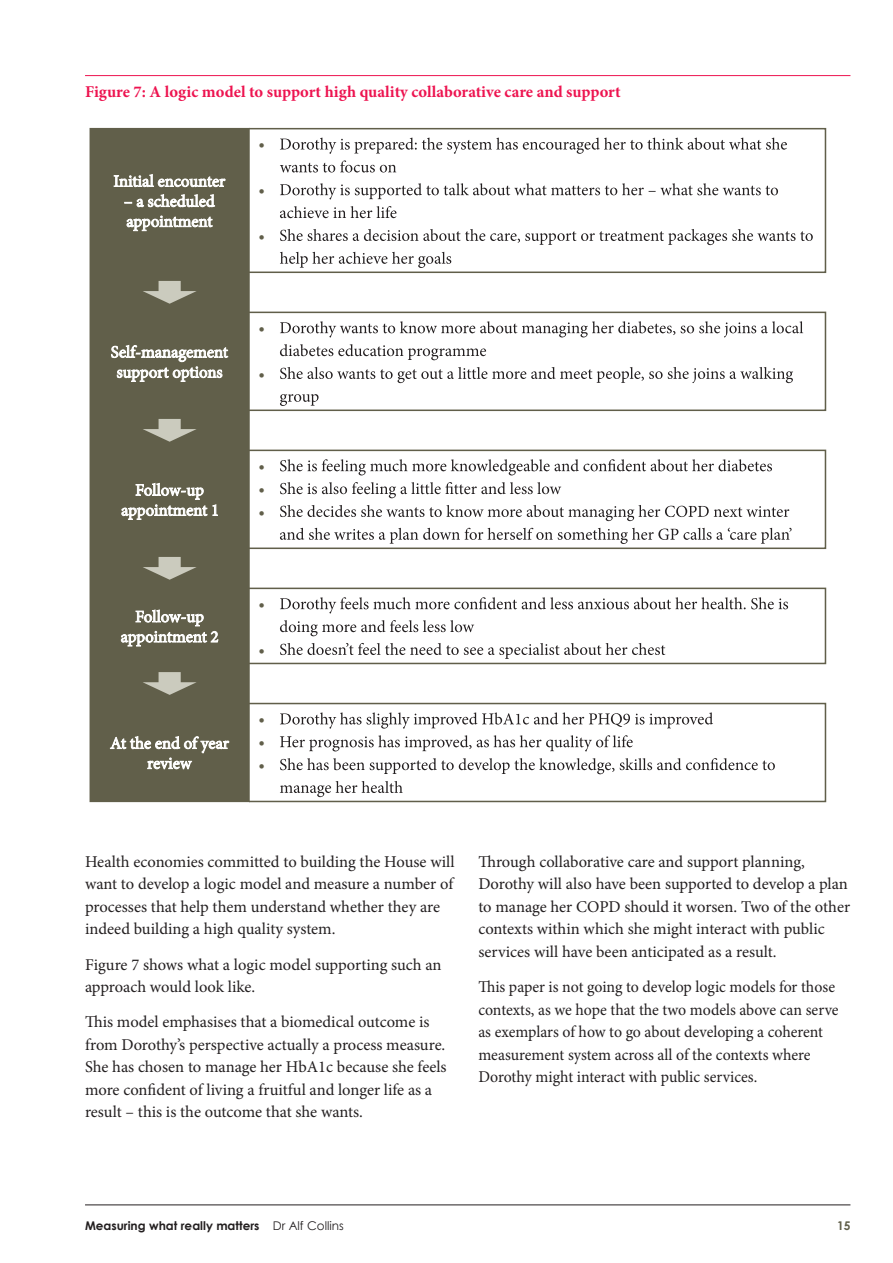
<style>
.page{position:relative;width:893px;height:1263px;background:#fff}
.page>*{position:absolute;margin:0;border:0;box-sizing:border-box;transform-origin:0 0}
.t1{font:16.8px/22.8px "Minion Pro";color:#615f4a;text-align:justify}
.t2{font:16.5px/22.5px "Minion Pro";letter-spacing:-.005em;color:#231f20}
.t3{font:16.5px/22.5px "Minion Pro";letter-spacing:-.005em;color:#231f20;scale:.96 1}
.t4{font:700 16.5px "Minion Pro";color:#ed1450}
.t5{font:700 12px "Century Gothic";color:#231f20}
.t6{font:700 12px "Century Gothic";color:#615f4a}
.s1{font-weight:400}
</style>
<div class="page">
<hr style="left:85px;top:1204px;width:765px;height:1px;background:#231f20">
<svg style="left:247px;top:127px;width:580px;height:676px"></svg>
<svg style="left:280px;top:138px;width:507px;height:16px"></svg>
<svg style="left:280px;top:160px;width:116px;height:13px"></svg>
<svg style="left:280px;top:183px;width:498px;height:16px"></svg>
<svg style="left:280px;top:206px;width:116px;height:12px"></svg>
<svg style="left:280px;top:229px;width:533px;height:16px"></svg>
<svg style="left:280px;top:252px;width:171px;height:16px"></svg>
<svg style="left:280px;top:321px;width:523px;height:16px"></svg>
<svg style="left:280px;top:344px;width:206px;height:16px"></svg>
<svg style="left:280px;top:367px;width:513px;height:16px"></svg>
<svg style="left:280px;top:394px;width:39px;height:12px"></svg>
<svg style="left:280px;top:459px;width:492px;height:16px"></svg>
<svg style="left:280px;top:482px;width:281px;height:16px"></svg>
<svg style="left:280px;top:505px;width:509px;height:16px"></svg>
<svg style="left:280px;top:528px;width:512px;height:16px"></svg>
<svg style="left:280px;top:597px;width:508px;height:16px"></svg>
<svg style="left:280px;top:620px;width:194px;height:16px"></svg>
<svg style="left:280px;top:643px;width:385px;height:16px"></svg>
<svg style="left:280px;top:712px;width:433px;height:17px"></svg>
<svg style="left:280px;top:735px;width:353px;height:16px"></svg>
<svg style="left:280px;top:758px;width:495px;height:16px"></svg>
<svg style="left:280px;top:781px;width:123px;height:16px"></svg>
<div style="left:90px;top:128px;width:160px;height:674px;background:#615f4a"></div>
<svg style="left:114px;top:174px;width:112px;height:13px"></svg>
<svg style="left:124px;top:194px;width:91px;height:13px"></svg>
<svg style="left:127px;top:216px;width:86px;height:15px"></svg>
<svg style="left:143px;top:281px;width:54px;height:23px"></svg>
<svg style="left:111px;top:345px;width:117px;height:37px"></svg>
<svg style="left:143px;top:419px;width:54px;height:23px"></svg>
<svg style="left:121px;top:483px;width:97px;height:37px"></svg>
<svg style="left:143px;top:557px;width:54px;height:23px"></svg>
<svg style="left:121px;top:609px;width:97px;height:37px"></svg>
<svg style="left:143px;top:672px;width:54px;height:23px"></svg>
<svg style="left:110px;top:736px;width:119px;height:33px"></svg>
<hr style="left:85px;top:75px;width:765px;height:1px;background:#ed1450">
<h5 class="t4" style="left:85px;top:80px;width:537px">Figure 7: A logic model to support high quality collaborative care and support</h5>
<p class="t1" style="left:258px;top:133px;width:8px">•</p>
<p class="t1" style="left:258px;top:178px;width:8px">•</p>
<p class="t1" style="left:258px;top:224px;width:8px">•</p>
<p class="t1" style="left:258px;top:316px;width:8px">•</p>
<p class="t1" style="left:258px;top:362px;width:8px">•</p>
<p class="t1" style="left:258px;top:454px;width:8px">• • •</p>
<p class="t1" style="left:258px;top:592px;width:8px">•</p>
<p class="t1" style="left:258px;top:638px;width:8px">•</p>
<p class="t1" style="left:258px;top:708px;width:8px">• • •</p>
<p class="t2" style="left:85px;top:850px;width:371px">Health economies committed to building the House will want to develop a logic model and measure a number of processes that help them understand whether they are indeed building a high quality system.</p>
<p class="t2" style="left:85px;top:953px;width:358px">Figure 7 shows what a logic model supporting such an approach would look like.</p>
<p class="t2" style="left:85px;top:1011px;width:363px">This model emphasises that a biomedical outcome is from Dorothy’s perspective actually a process measure.<br>She has chosen to manage her HbA1c because she feels more confident of living a fruitful and longer life as a result – this is the outcome that she wants.</p>
<p class="t2" style="left:478px;top:850px;width:373px">Through collaborative care and support planning, Dorothy will also have been supported to develop a plan to manage her COPD should it worsen. Two of the other contexts within which she might interact with public services will have been anticipated as a result.</p>
<p class="t3" style="left:478px;top:975px;width:377px">This paper is not going to develop logic models for those contexts, as we hope that the two models above can serve as exemplars of how to go about developing a coherent measurement system across all of the contexts where Dorothy might interact with public services.</p>
<p class="t5" style="left:85px;top:1216px;width:260px">Measuring what really matters <span class="s1">Dr Alf Collins</span></p>
<p class="t6" style="left:837px;top:1216px;width:15px">15</p>
</div>
